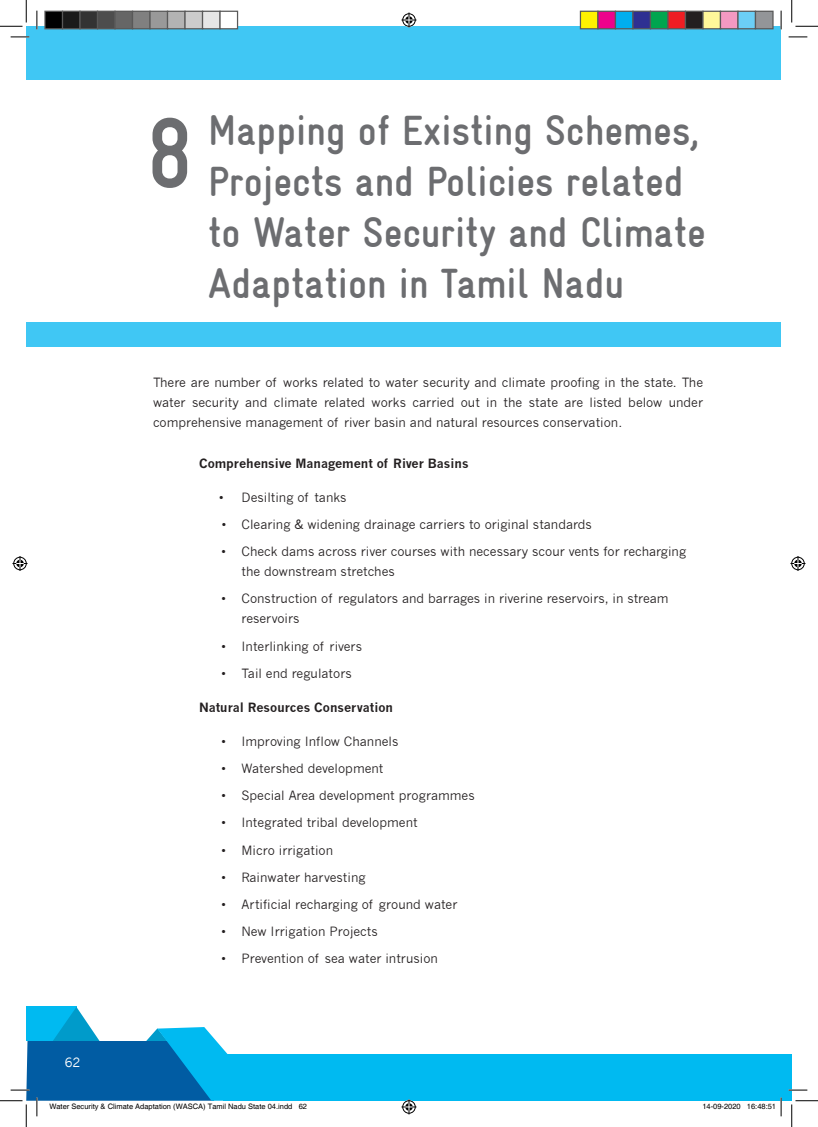
<style>
.page{position:relative;width:818px;height:1127px;background:#fff}
.page>*{position:absolute;margin:0;border:0;box-sizing:border-box;transform-origin:0 0}
.t1{font:700 condensed 100px "Gravur";color:#6c6d70}
.t2{font:700 condensed 42.5px/51.2px "Gravur";color:#6c6d70}
.t3{font:12.5px/20px "News Gothic";color:#231f20}
.t4{font:700 12.5px "News Gothic";color:#231f20}
.t5{font:12.5px "News Gothic";color:#fff}
.t6{font:7.5px "Helvetica";color:#000}
</style>
<div class="page">
<div style="left:224px;top:1054px;width:557px;height:46px;background:#00baf1"></div>
<div style="left:781px;top:1054px;width:11px;height:46px;background:#00baf1"></div>
<div style="left:26px;top:26px;width:755px;height:53px;background:#40c7f4"></div>
<div style="left:26px;top:322px;width:755px;height:25px;background:#40c7f4"></div>
<svg style="left:11px;top:36px;width:18px;height:2px"></svg>
<svg style="left:788px;top:36px;width:19px;height:2px"></svg>
<svg style="left:788px;top:1089px;width:19px;height:1px"></svg>
<svg style="left:36px;top:11px;width:2px;height:18px"></svg>
<svg style="left:780px;top:11px;width:2px;height:18px"></svg>
<svg style="left:0;top:0;width:27px;height:27px"></svg>
<svg style="left:791px;top:0;width:27px;height:27px"></svg>
<svg style="left:791px;top:1100px;width:27px;height:26px"></svg>
<svg style="left:401px;top:13px;width:15px;height:15px"></svg>
<svg style="left:401px;top:1099px;width:15px;height:15px"></svg>
<svg style="left:13px;top:556px;width:15px;height:15px"></svg>
<svg style="left:790px;top:556px;width:15px;height:15px"></svg>
<div style="left:45px;top:11px;width:18px;height:18px;background:#000"></div>
<div style="left:44px;top:11px;width:19px;height:18px;border:1px solid #595959"></div>
<div style="left:63px;top:11px;width:17px;height:18px;background:#1a1a1a"></div>
<div style="left:62px;top:11px;width:19px;height:18px;border:1px solid #595959"></div>
<div style="left:80px;top:11px;width:18px;height:18px;background:#333"></div>
<div style="left:79px;top:11px;width:19px;height:18px;border:1px solid #595959"></div>
<div style="left:98px;top:11px;width:17px;height:18px;background:#4d4d4d"></div>
<div style="left:97px;top:11px;width:19px;height:18px;border:1px solid #595959"></div>
<div style="left:115px;top:11px;width:18px;height:18px;background:#666"></div>
<div style="left:114px;top:11px;width:19px;height:18px;border:1px solid #595959"></div>
<div style="left:133px;top:11px;width:17px;height:18px;background:#808080"></div>
<div style="left:132px;top:11px;width:19px;height:18px;border:1px solid #595959"></div>
<div style="left:150px;top:11px;width:18px;height:18px;background:#999"></div>
<div style="left:149px;top:11px;width:19px;height:18px;border:1px solid #595959"></div>
<div style="left:168px;top:11px;width:17px;height:18px;background:#b3b3b3"></div>
<div style="left:167px;top:11px;width:19px;height:18px;border:1px solid #595959"></div>
<div style="left:185px;top:11px;width:18px;height:18px;background:#ccc"></div>
<div style="left:184px;top:11px;width:19px;height:18px;border:1px solid #595959"></div>
<div style="left:203px;top:11px;width:17px;height:18px;background:#e6e6e6"></div>
<div style="left:202px;top:11px;width:19px;height:18px;border:1px solid #595959"></div>
<div style="left:220px;top:11px;width:18px;height:18px;background:#fff"></div>
<div style="left:219px;top:11px;width:19px;height:18px;border:1px solid #595959"></div>
<div style="left:580px;top:11px;width:18px;height:18px;background:#fff101"></div>
<div style="left:580px;top:11px;width:18px;height:18px;border:1px solid #595959"></div>
<div style="left:598px;top:11px;width:17px;height:18px;background:#ed028c"></div>
<div style="left:597px;top:11px;width:19px;height:18px;border:1px solid #595959"></div>
<div style="left:615px;top:11px;width:18px;height:18px;background:#00aeef"></div>
<div style="left:615px;top:11px;width:18px;height:18px;border:1px solid #595959"></div>
<div style="left:633px;top:11px;width:17px;height:18px;background:#2e3092"></div>
<div style="left:632px;top:11px;width:19px;height:18px;border:1px solid #595959"></div>
<div style="left:650px;top:11px;width:18px;height:18px;background:#00a54f"></div>
<div style="left:650px;top:11px;width:18px;height:18px;border:1px solid #595959"></div>
<div style="left:668px;top:11px;width:17px;height:18px;background:#ee1d23"></div>
<div style="left:667px;top:11px;width:19px;height:18px;border:1px solid #595959"></div>
<div style="left:685px;top:11px;width:18px;height:18px;background:#231f20"></div>
<div style="left:685px;top:11px;width:18px;height:18px;border:1px solid #595959"></div>
<div style="left:703px;top:11px;width:17px;height:18px;background:#fff79a"></div>
<div style="left:702px;top:11px;width:19px;height:18px;border:1px solid #595959"></div>
<div style="left:720px;top:11px;width:18px;height:18px;background:#f499c2"></div>
<div style="left:720px;top:11px;width:18px;height:18px;border:1px solid #595959"></div>
<div style="left:738px;top:11px;width:17px;height:18px;background:#6bcff6"></div>
<div style="left:737px;top:11px;width:19px;height:18px;border:1px solid #595959"></div>
<div style="left:755px;top:11px;width:18px;height:18px;background:#939598"></div>
<div style="left:755px;top:11px;width:18px;height:18px;border:1px solid #595959"></div>
<svg style="left:0;top:1006px;width:292px;height:120px"></svg>
<svg style="left:747px;top:1097px;width:35px;height:18px"></svg>
<h1 class="t1" style="left:147px;top:98px;width:47px">8</h1>
<h2 class="t2" style="left:208px;top:104px;width:499px">Mapping of Existing Schemes,<br>Projects and Policies related to Water Security and Climate<br>Adaptation in Tamil Nadu</h2>
<p class="t5" style="left:65px;top:1054px;width:17px">62</p>
<p class="t3" style="left:153px;top:372px;width:552px;text-align:justify">There are number of works related to water security and climate proofing in the state. The water security and climate related works carried out in the state are listed below under comprehensive management of river basin and natural resources conservation.</p>
<p class="t4" style="left:199px;top:455px;width:271px">Comprehensive Management of River Basins</p>
<p class="t3" style="left:219px;top:487px;width:129px">• Desilting of tanks</p>
<p class="t3" style="left:222px;top:514px;width:372px">• Clearing &amp; widening drainage carriers to original standards</p>
<p class="t3" style="left:242px;top:541px;width:446px;text-indent:-20px">• Check dams across river courses with necessary scour vents for recharging the downstream stretches</p>
<p class="t3" style="left:242px;top:588px;width:429px;text-indent:-20px">• Construction of regulators and barrages in riverine reservoirs, in stream reservoirs</p>
<p class="t3" style="left:222px;top:636px;width:142px">• Interlinking of rivers</p>
<p class="t3" style="left:222px;top:663px;width:132px">• Tail end regulators</p>
<p class="t4" style="left:199px;top:699px;width:195px">Natural Resources Conservation</p>
<p class="t3" style="left:222px;top:731px;width:178px">• Improving Inflow Channels</p>
<p class="t3" style="left:222px;top:758px;width:163px">• Watershed development</p>
<p class="t3" style="left:222px;top:785px;width:255px">• Special Area development programmes</p>
<p class="t3" style="left:222px;top:812px;width:198px">• Integrated tribal development</p>
<p class="t3" style="left:222px;top:839px;width:113px">• Micro irrigation</p>
<p class="t3" style="left:222px;top:866px;width:146px">• Rainwater harvesting</p>
<p class="t3" style="left:221px;top:894px;width:237px">• Artificial recharging of ground water</p>
<p class="t3" style="left:221px;top:921px;width:158px">• New Irrigation Projects</p>
<p class="t3" style="left:221px;top:948px;width:218px">• Prevention of sea water intrusion</p>
<p class="t6" style="left:49px;top:1101px;width:259px">Water Security &amp; Climate Adaptation (WASCA) Tamil Nadu State 04.indd 62</p>
<p class="t6" style="left:702px;top:1101px;width:75px">14-09-2020 16:48:51</p>
</div>
